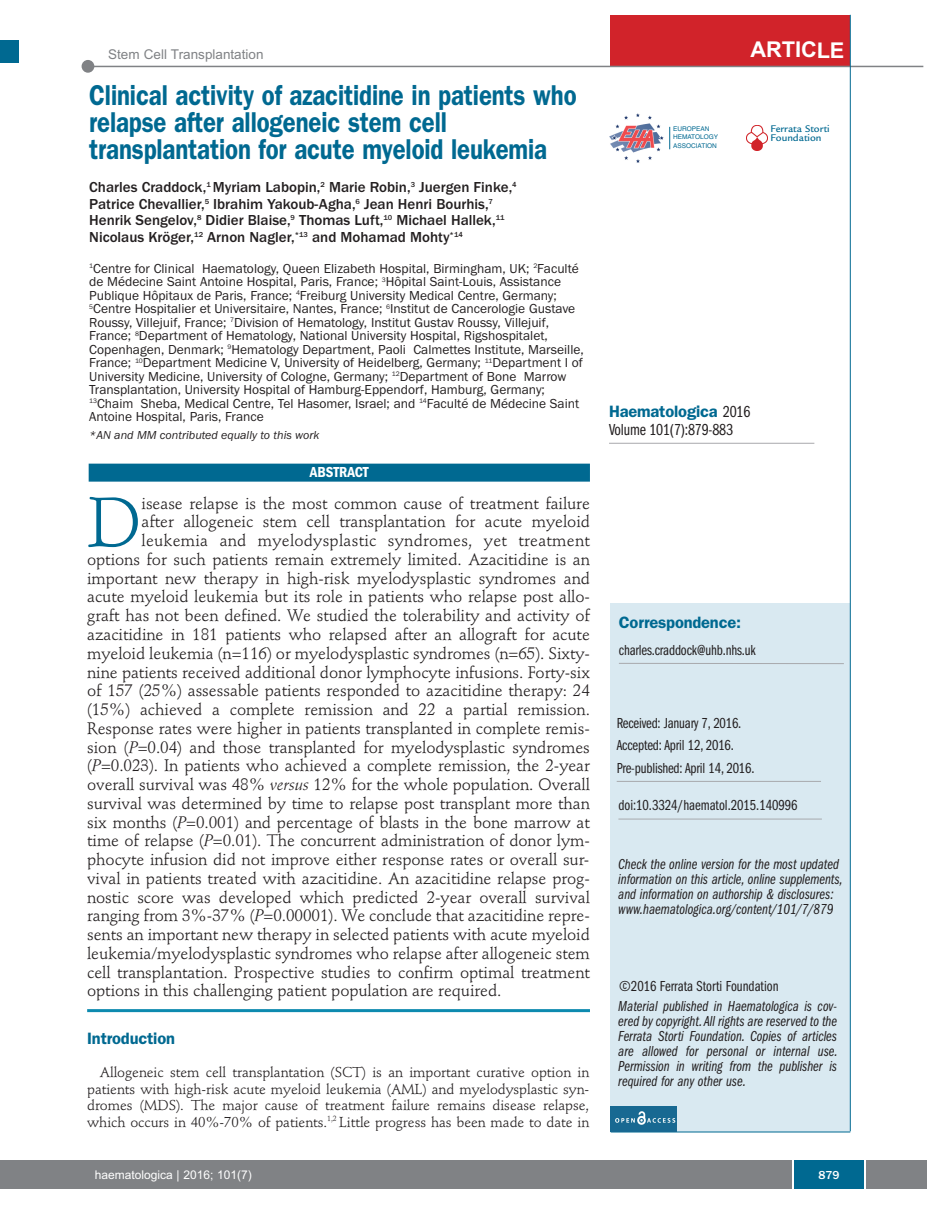
<style>
.page{position:relative;width:927px;height:1225px;background:#fff}
.page>*{position:absolute;margin:0;border:0;box-sizing:border-box;transform-origin:0 0}
.t1{font:68.85px "Stempel Schneidler";color:#006991}
.t2{font:600 28.8px/27px "Franklin Gothic";letter-spacing:-.005em;color:#006991;scale:.83 1}
.t3{font:700 21.75px "Arial";letter-spacing:-.01em;color:#fff}
.t4{font:16.5px "Stempel Schneidler";letter-spacing:-.005em;color:#231f20}
.t5{font:16.5px "Stempel Schneidler";letter-spacing:.015em;color:#231f20}
.t6{font:600 16.5px "Franklin Gothic";letter-spacing:-.01em;color:#006991}
.t7{font:16.5px "Franklin Gothic Book Cmpr";letter-spacing:-.01em;color:#231f20}
.t8{font:15px/15px "Franklin Gothic Book Cmpr Ital";color:#231f20}
.t9{font:500 15px/16.5px "Franklin Gothic";color:#231f20}
.t10{font:15px/22.5px "Franklin Gothic Book Cmpr";letter-spacing:-.01em;color:#231f20}
.t11{font:600 condensed 15px "Franklin Gothic";letter-spacing:-.005em;color:#fff}
.t12{font:14.25px/16.5px "Stempel Schneidler";letter-spacing:-.005em;color:#231f20;text-align:justify}
.t13{font:13.5px/13.5px "Franklin Gothic";color:#231f20}
.t14{font:13.5px "Arial";color:#808285}
.t15{font:italic 12px "Franklin Gothic";color:#231f20}
.t16{font:12px "Arial";color:#fff}
.t17{font:500 12px "Franklin Gothic";color:#fff}
.t18{font:500 10.5px/9px "Legacy Sans";color:#006991}
.t19{font:6.45px/8.7px "Helvetica";color:#006991}
.s1{font-style:italic}
.s2{font-family:"Franklin Gothic Book Cmpr";font-weight:400;color:#231f20}
</style>
<div class="page">
<div style="left:18px;top:1160px;width:909px;height:28px;background:#808285"></div>
<div style="left:794px;top:1160px;width:70px;height:28px;background:#006991"></div>
<hr style="left:792px;top:1160px;width:2px;height:28px;background:#fff">
<hr style="left:864px;top:1160px;width:2px;height:28px;background:#fff">
<div style="left:611px;top:603px;width:239px;height:529px;background:#d9e9f1"></div>
<hr style="left:617px;top:781px;width:204px;height:1px;background:#a8a9ad">
<hr style="left:619px;top:663px;width:225px;height:1px;background:#a8a9ad">
<hr style="left:611px;top:1131px;width:239px;height:1px;background:#006991">
<img style="left:747px;top:125px;width:20px;height:26px">
<img style="left:609px;top:113px;width:55px;height:50px">
<svg style="left:669px;top:127px;width:1px;height:22px"></svg>
<hr style="left:609px;top:443px;width:205px;height:1px;background:#a8a9ad">
<div style="left:611px;top:15px;width:239px;height:52px;background:#d1232a"></div>
<hr style="left:87px;top:66px;width:836px;height:1px;background:#808285">
<div style="left:82px;top:60px;width:12px;height:13px;background:#808285;border-radius:50%"></div>
<hr style="left:618px;top:819px;width:204px;height:1px;background:#a8a9ad">
<hr style="left:850px;top:15px;width:1px;height:1116px;background:#006991">
<img style="left:611px;top:1107px;width:66px;height:24px">
<div style="left:0;top:40px;width:19px;height:22px;background:#006991"></div>
<div style="left:0;top:1160px;width:18px;height:28px;background:#808285"></div>
<hr style="left:87px;top:1009px;width:503px;height:3px;background:#0d8aaf">
<div style="left:89px;top:463px;width:501px;height:18px;background:#006991"></div>
<p class="t14" style="left:108px;top:47px;width:157px">Stem Cell Transplantation</p>
<h3 class="t3" style="left:751px;top:37px;width:95px">ARTICLE</h3>
<h2 class="t2" style="left:89px;top:84px;width:589px">Clinical activity of azacitidine in patients who relapse after allogeneic stem cell transplantation for acute myeloid leukemia</h2>
<p class="t9" style="left:89px;top:179px;width:429px">Charles Craddock,<sup>1</sup> Myriam Labopin,<sup>2</sup> Marie Robin,<sup>3</sup> Juergen Finke,<sup>4<br></sup>Patrice Chevallier,<sup>5</sup> Ibrahim Yakoub-Agha,<sup>6</sup> Jean Henri Bourhis,<sup>7<br></sup>Henrik Sengelov,<sup>8</sup> Didier Blaise,<sup>9</sup> Thomas Luft,<sup>10</sup> Michael Hallek,<sup>11<br></sup>Nicolaus Kröger,<sup>12</sup> Arnon Nagler,<sup>*13</sup> and Mohamad Mohty<sup>*14</sup></p>
<p class="t13" style="left:89px;top:261px;width:496px"><sup>1</sup>Centre for Clinical Haematology, Queen Elizabeth Hospital, Birmingham, UK; <sup>2</sup>Faculté de Médecine Saint Antoine Hospital, Paris, France; <sup>3</sup>Hôpital Saint-Louis, Assistance Publique Hôpitaux de Paris, France; <sup>4</sup>Freiburg University Medical Centre, Germany; <sup>5</sup>Centre Hospitalier et Universitaire, Nantes, France; <sup>6</sup>Institut de Cancerologie Gustave Roussy, Villejuif, France; <sup>7</sup>Division of Hematology, Institut Gustav Roussy, Villejuif, France; <sup>8</sup>Department of Hematology, National University Hospital, Rigshospitalet, Copenhagen, Denmark; <sup>9</sup>Hematology Department, Paoli Calmettes Institute, Marseille, France; <sup>10</sup>Department Medicine V, University of Heidelberg, Germany; <sup>11</sup>Department I of University Medicine, University of Cologne, Germany; <sup>12</sup>Department of Bone Marrow Transplantation, University Hospital of Hamburg-Eppendorf, Hamburg, Germany; <sup>13</sup>Chaim Sheba, Medical Centre, Tel Hasomer, Israel; and <sup>14</sup>Faculté de Médecine Saint Antoine Hospital, Paris, France</p>
<p class="t15" style="left:89px;top:428px;width:232px">*AN and MM contributed equally to this work</p>
<p class="t11" style="left:310px;top:467px;width:60px">ABSTRACT</p>
<h1 class="t1" style="left:87px;top:494px;width:56px">D</h1>
<p class="t4" style="left:142px;top:496px;width:450px">isease relapse is the most common cause of treatment failure</p>
<p class="t4" style="left:142px;top:515px;width:450px">after allogeneic stem cell transplantation for acute myeloid</p>
<p class="t5" style="left:142px;top:534px;width:450px">leukemia and myelodysplastic syndromes, yet treatment</p>
<p class="t4" style="left:87px;top:552px;width:504px">options for such patients remain extremely limited. Azacitidine is an</p>
<p class="t4" style="left:87px;top:571px;width:504px">important new therapy in high-risk myelodysplastic syndromes and</p>
<p class="t4" style="left:87px;top:590px;width:504px">acute myeloid leukemia but its role in patients who relapse post allo-</p>
<p class="t4" style="left:87px;top:609px;width:504px">graft has not been defined. We studied the tolerability and activity of</p>
<p class="t4" style="left:87px;top:627px;width:504px">azacitidine in 181 patients who relapsed after an allograft for acute</p>
<p class="t4" style="left:87px;top:646px;width:504px">myeloid leukemia (n=116) or myelodysplastic syndromes (n=65). Sixty-</p>
<p class="t4" style="left:87px;top:665px;width:504px">nine patients received additional donor lymphocyte infusions. Forty-six</p>
<p class="t4" style="left:87px;top:684px;width:504px">of 157 (25%) assessable patients responded to azacitidine therapy: 24</p>
<p class="t4" style="left:87px;top:702px;width:504px">(15%) achieved a complete remission and 22 a partial remission.</p>
<p class="t4" style="left:87px;top:721px;width:504px">Response rates were higher in patients transplanted in complete remis-</p>
<p class="t4" style="left:87px;top:740px;width:504px">sion (<span class="s1">P</span>=0.04) and those transplanted for myelodysplastic syndromes</p>
<p class="t4" style="left:87px;top:759px;width:504px">(<span class="s1">P</span>=0.023). In patients who achieved a complete remission, the 2-year</p>
<p class="t4" style="left:87px;top:777px;width:504px">overall survival was 48% <span class="s1">versus</span> 12% for the whole population. Overall</p>
<p class="t4" style="left:87px;top:796px;width:504px">survival was determined by time to relapse post transplant more than</p>
<p class="t4" style="left:87px;top:815px;width:504px">six months (<span class="s1">P</span>=0.001) and percentage of blasts in the bone marrow at</p>
<p class="t4" style="left:87px;top:834px;width:504px">time of relapse (<span class="s1">P</span>=0.01). The concurrent administration of donor lym-</p>
<p class="t4" style="left:87px;top:852px;width:504px">phocyte infusion did not improve either response rates or overall sur-</p>
<p class="t4" style="left:87px;top:871px;width:504px">vival in patients treated with azacitidine. An azacitidine relapse prog-</p>
<p class="t4" style="left:87px;top:890px;width:504px">nostic score was developed which predicted 2-year overall survival</p>
<p class="t4" style="left:87px;top:909px;width:504px">ranging from 3%-37% (<span class="s1">P</span>=0.00001). We conclude that azacitidine repre-</p>
<p class="t4" style="left:87px;top:927px;width:504px">sents an important new therapy in selected patients with acute myeloid</p>
<p class="t4" style="left:87px;top:946px;width:504px">leukemia/myelodysplastic syndromes who relapse after allogeneic stem</p>
<p class="t4" style="left:87px;top:965px;width:504px">cell transplantation. Prospective studies to confirm optimal treatment</p>
<p class="t4" style="left:87px;top:984px;width:416px">options in this challenging patient population are required.</p>
<p class="t6" style="left:87px;top:1032px;width:89px">Introduction</p>
<p class="t12" style="left:87px;top:1065px;width:504px;text-indent:13px">Allogeneic stem cell transplantation (SCT) is an important curative option in patients with high-risk acute myeloid leukemia (AML) and myelodysplastic syn&shy;dromes (MDS). The major cause of treatment failure remains disease relapse, which occurs in 40%-70% of patients.<sup>1,2</sup> Little progress has been made to date in</p>
<p class="t19" style="left:673px;top:124px;width:47px">EUROPEAN<br>HEMATOLOGY<br>ASSOCIATION</p>
<p class="t18" style="left:771px;top:125px;width:61px">Ferrata Storti<br>Foundation</p>
<p class="t6" style="left:609px;top:405px;width:143px">Haematologica <span class="s2">2016</span></p>
<p class="t7" style="left:609px;top:423px;width:126px">Volume 101(7):879-883</p>
<p class="t6" style="left:619px;top:617px;width:124px">Correspondence:</p>
<p class="t10" style="left:619px;top:640px;width:138px">charles.craddock@uhb.nhs.uk</p>
<p class="t10" style="left:617px;top:712px;width:139px">Received: January 7, 2016.<br>Accepted: April 12, 2016.<br>Pre-published: April 14, 2016.</p>
<p class="t10" style="left:618px;top:795px;width:181px">doi:10.3324/haematol.2015.140996</p>
<p class="t8" style="left:618px;top:857px;width:226px">Check the online version for the most updated information on this article, online supplements, and information on authorship &amp; disclosures: www.haematologica.org/content/101/7/879</p>
<p class="t10" style="left:619px;top:976px;width:161px">©2016 Ferrata Storti Foundation</p>
<p class="t8" style="left:618px;top:999px;width:221px;text-align:justify">Material published in Haematologica is cov&shy;ered by copyright.All rights are reserved to the Ferrata Storti Foundation. Copies of articles are allowed for personal or internal use.<br>Permission in writing from the publisher is required for any other use.</p>
<p class="t16" style="left:95px;top:1167px;width:158px">haematologica | 2016; 101(7)</p>
<p class="t17" style="left:819px;top:1167px;width:22px">879</p>
</div>
